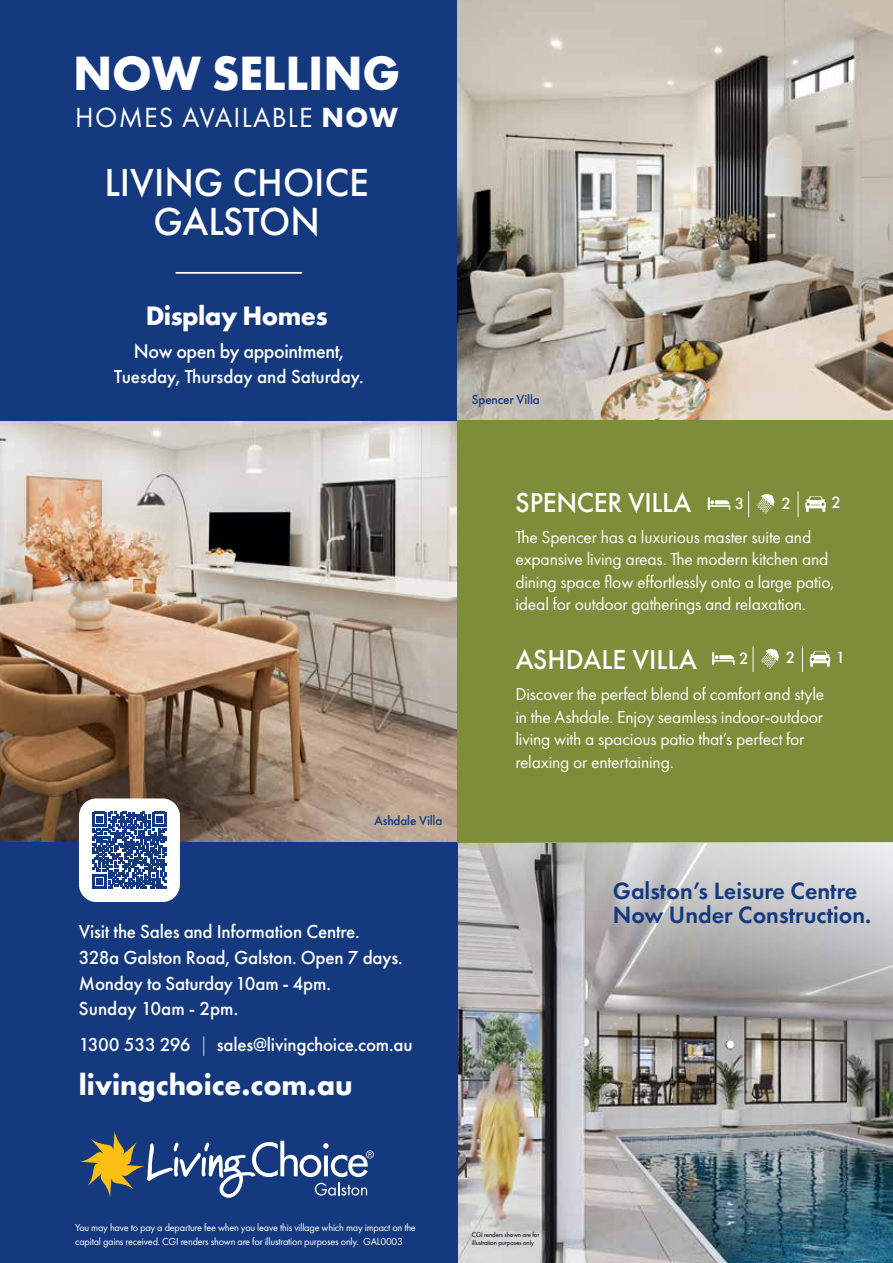
<style>
.page{position:relative;width:893px;height:1263px;background:#fff}
.page>*{position:absolute;margin:0;border:0;box-sizing:border-box;transform-origin:0 0}
.t1{font:700 49.95px "Futura PT";letter-spacing:-.005em;color:#fff}
.t2{font:500 40.65px/39px "Futura PT";color:#fff;text-align:center}
.t3{font:700 30.6px "Futura PT";color:#fff}
.t4{font:28.8px "Futura PT";letter-spacing:.045em;color:#fff}
.t5{font:500 28.5px "Futura PT";letter-spacing:-.01em;color:#fff}
.t6{font:700 27.75px "Futura PT";letter-spacing:-.02em;color:#fff}
.t7{font:600 24.45px/24.3px "Futura PT";color:#15397f}
.t8{font:500 20.55px "Futura PT";letter-spacing:-.02em;color:#fff}
.t9{font:500 19.5px/25.5px "Futura PT";letter-spacing:-.01em;color:#fff}
.t10{font:18px/22.5px "Futura PT";letter-spacing:-.01em;color:#fff}
.t11{font:500 16.95px "Futura PT";color:#fff}
.t12{font:500 13.5px "Futura PT";letter-spacing:-.01em;color:#15397f}
.t13{font:10.5px/13.5px "Futura PT";letter-spacing:-.02em;color:#fff}
.t14{font:7.05px/8.2px "Futura PT";letter-spacing:-.02em;color:#000}
.s1{font-weight:700}
.s2{font-weight:300}
</style>
<div class="page">
<img style="left:0;top:420px;width:457px;height:422px">
<img style="left:457px;top:1121px;width:436px;height:142px">
<div style="left:0;top:842px;width:457px;height:421px;background:#15397f"></div>
<div style="left:0;top:0;width:457px;height:420px;background:#15397f"></div>
<svg style="left:80px;top:1131px;width:294px;height:67px"></svg>
<div style="left:79px;top:798px;width:101px;height:104px;background:#fff;border-radius:17px"></div>
<svg style="left:92px;top:812px;width:75px;height:76px"></svg>
<img style="left:457px;top:0;width:436px;height:420px">
<div style="left:457px;top:420px;width:436px;height:422px;background:#7c8e3a"></div>
<svg style="left:708px;top:497px;width:22px;height:13px"></svg>
<svg style="left:757px;top:494px;width:18px;height:20px"></svg>
<svg style="left:805px;top:496px;width:21px;height:16px"></svg>
<svg style="left:748px;top:491px;width:1px;height:26px"></svg>
<svg style="left:798px;top:491px;width:1px;height:26px"></svg>
<svg style="left:712px;top:652px;width:23px;height:13px"></svg>
<svg style="left:761px;top:648px;width:18px;height:21px"></svg>
<svg style="left:810px;top:651px;width:20px;height:16px"></svg>
<svg style="left:753px;top:646px;width:1px;height:26px"></svg>
<svg style="left:802px;top:646px;width:1px;height:26px"></svg>
<div style="left:176px;top:272px;width:126px;height:2px;border:1px solid #fff"></div>
<img style="left:457px;top:842px;width:436px;height:279px">
<h1 class="t1" style="left:73px;top:41px;width:328px">NOW SELLING</h1>
<h3 class="t4" style="left:75px;top:100px;width:324px">HOMES AVAILABLE <span class="s1">NOW</span></h3>
<h2 class="t2" style="left:104px;top:163px;width:266px">LIVING CHOICE<br>GALSTON</h2>
<h3 class="t6" style="left:146px;top:297px;width:183px">Display Homes</h3>
<p class="t8" style="left:134px;top:339px;width:211px">Now open by appointment,</p>
<p class="t9" style="left:114px;top:364px;width:251px">Tuesday, Thursday and Saturday.</p>
<p class="t12" style="left:472px;top:391px;width:70px">Spencer Villa</p>
<p class="t12" style="left:374px;top:812px;width:70px">Ashdale Villa</p>
<p class="t9" style="left:79px;top:919px;width:325px">Visit the Sales and Information Centre.<br>328a Galston Road, Galston. Open 7 days.<br>Monday to Saturday 10am - 4pm.<br>Sunday 10am - 2pm.</p>
<p class="t9" style="left:79px;top:1032px;width:335px">1300 533 296 <span class="s2">|</span> sales@livingchoice.com.au</p>
<h3 class="t3" style="left:79px;top:1065px;width:275px">livingchoice.com.au</h3>
<h3 class="t5" style="left:516px;top:485px;width:177px">SPENCER VILLA</h3>
<p class="t10" style="left:515px;top:525px;width:320px">The Spencer has a luxurious master suite and expansive living areas. The modern kitchen and dining space flow effortlessly onto a large patio, ideal for outdoor gatherings and relaxation.</p>
<p class="t11" style="left:735px;top:493px;width:11px">3</p>
<p class="t11" style="left:781px;top:493px;width:11px">2</p>
<p class="t11" style="left:831px;top:493px;width:11px">2</p>
<h3 class="t5" style="left:516px;top:642px;width:183px">ASHDALE VILLA</h3>
<p class="t10" style="left:515px;top:683px;width:310px">Discover the perfect blend of comfort and style in the Ashdale. Enjoy seamless indoor-outdoor living with a spacious patio that’s perfect for relaxing or entertaining.</p>
<p class="t11" style="left:739px;top:648px;width:11px">2</p>
<p class="t11" style="left:786px;top:648px;width:11px">2</p>
<p class="t11" style="left:836px;top:647px;width:11px">1</p>
<h3 class="t7" style="left:613px;top:878px;width:260px">Galston’s Leisure Centre<br>Now Under Construction.</h3>
<p class="t13" style="left:75px;top:1221px;width:342px">You may have to pay a departure fee when you leave this village which may impact on the capital gains received. CGI renders shown are for illustration purposes only. GAL0003</p>
<p class="t14" style="left:472px;top:1230px;width:69px">CGI renders shown are for illustration purposes only</p>
</div>
